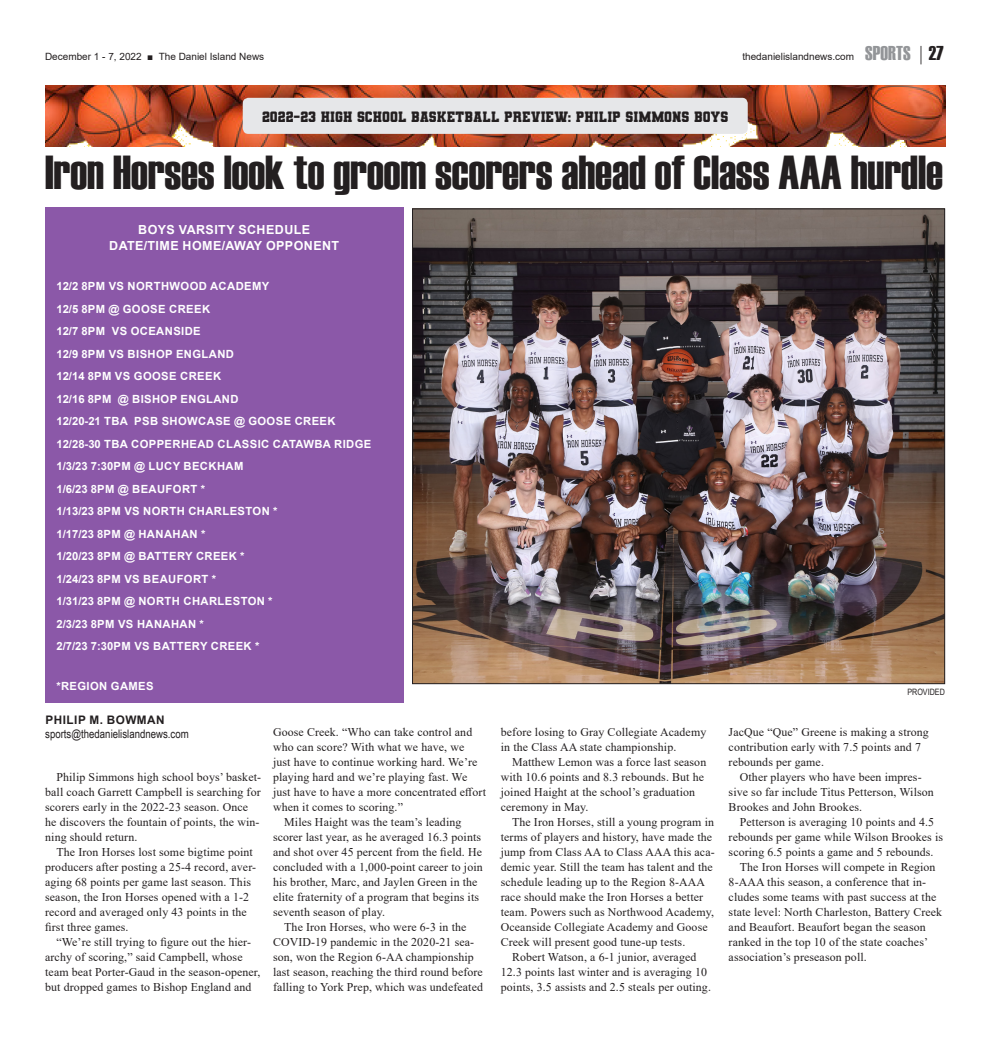
<style>
.page{position:relative;width:990px;height:1047px;background:#fff}
.page>*{position:absolute;margin:0;border:0;box-sizing:border-box;transform-origin:0 0}
._1_Story_Headline{font:47.5px "Haettenschweiler";color:#231f20}
._4_special_to_the{font:700 15px "Varsity Team";color:#231f20}
.t1{font:700 12.5px/16.2px "Arial";letter-spacing:.035em;color:#fff;text-align:center}
._5_Story_Paragraph{font:11.88px/15px "Times New Roman";letter-spacing:.01em;color:#231f20}
._5_Story_Paragraph-2{font:11.75px "Arial Narrow";color:#231f20}
._3_Story_Byline{font:700 11.75px "Arial";letter-spacing:.045em;color:#231f20}
.t2{font:700 11.25px/22.5px "Arial";letter-spacing:.035em;color:#fff}
.t3{font:10px "Arial";color:#231f20}
._6_Picture_caption{font:8.75px "Arial Narrow";color:#231f20}
.s1{font-family:"Haettenschweiler";font-size:20px;color:#939598}
.s2{font-family:"Times New Roman";font-size:20px}
.s3{font-family:"Haettenschweiler";font-size:20px}
</style>
<div class="page">
<img style="left:414px;top:210px;width:529px;height:472px">
<div style="left:45px;top:208px;width:358px;height:494px;background:#8b58a8"></div>
<img style="left:45px;top:85px;width:900px;height:61px">
<div style="left:243px;top:98px;width:505px;height:36px;background:#e6e7e9;border-radius:6px"></div>
<p class="t3" style="left:45px;top:50px;width:221px">December 1 - 7, 2022 ■ The Daniel Island News</p>
<p class="t3" style="left:742px;top:50px;width:203px">thedanielislandnews.com <span class="s1">SPORTS</span> <span class="s2">|</span> <span class="s3">27</span></p>
<p class="_4_special_to_the" style="left:262px;top:108px;width:468px">2022-23 HIGH SCHOOL BASKETBALL PREVIEW: PHILIP SIMMONS BOYS</p>
<p class="_1_Story_Headline" style="left:45px;top:140px;width:899px">Iron Horses look to groom scorers ahead of Class AAA hurdle</p>
<p class="t1" style="left:109px;top:221px;width:231px">BOYS VARSITY SCHEDULE<br>DATE/TIME HOME/AWAY OPPONENT</p>
<p class="t2" style="left:56px;top:275px;width:316px">12/2 8PM VS NORTHWOOD ACADEMY<br>12/5 8PM @ GOOSE CREEK<br>12/7 8PM VS OCEANSIDE<br>12/9 8PM VS BISHOP ENGLAND<br>12/14 8PM VS GOOSE CREEK<br>12/16 8PM @ BISHOP ENGLAND<br>12/20-21 TBA PSB SHOWCASE @ GOOSE CREEK<br>12/28-30 TBA COPPERHEAD CLASSIC CATAWBA RIDGE<br>1/3/23 7:30PM @ LUCY BECKHAM<br>1/6/23 8PM @ BEAUFORT *<br>1/13/23 8PM VS NORTH CHARLESTON *<br>1/17/23 8PM @ HANAHAN *<br>1/20/23 8PM @ BATTERY CREEK *<br>1/24/23 8PM VS BEAUFORT *<br>1/31/23 8PM @ NORTH CHARLESTON *<br>2/3/23 8PM VS HANAHAN *<br>2/7/23 7:30PM VS BATTERY CREEK *</p>
<p class="t2" style="left:56px;top:675px;width:99px">*REGION GAMES</p>
<p class="_6_Picture_caption" style="left:907px;top:685px;width:39px">PROVIDED</p>
<p class="_3_Story_Byline" style="left:45px;top:711px;width:121px">PHILIP M. BOWMAN</p>
<p class="_5_Story_Paragraph-2" style="left:45px;top:725px;width:145px">sports@thedanielislandnews.com</p>
<p class="_5_Story_Paragraph" style="left:45px;top:768px;width:217px;text-indent:11px">Philip Simmons high school boys’ basket&shy;ball coach Garrett Campbell is searching for scorers early in the 2022-23 season. Once he discovers the fountain of points, the win&shy;ning should return.</p>
<p class="_5_Story_Paragraph" style="left:45px;top:843px;width:212px;text-indent:11px">The Iron Horses lost some bigtime point producers after posting a 25-4 record, aver&shy;aging 68 points per game last season. This season, the Iron Horses opened with a 1-2 record and averaged only 43 points in the first three games.</p>
<p class="_5_Story_Paragraph" style="left:45px;top:933px;width:217px;text-indent:11px">“We’re still trying to figure out the hier&shy;archy of scoring,” said Campbell, whose team beat Porter-Gaud in the season-opener, but dropped games to Bishop England and</p>
<p class="_5_Story_Paragraph" style="left:273px;top:723px;width:214px">Goose Creek. “Who can take control and who can score? With what we have, we<br>just have to continue working hard. We’re playing hard and we’re playing fast. We just have to have a more concentrated effort when it comes to scoring.”</p>
<p class="_5_Story_Paragraph" style="left:273px;top:813px;width:211px;text-indent:11px">Miles Haight was the team’s leading scorer last year, as he averaged 16.3 points and shot over 45 percent from the field. He concluded with a 1,000-point career to join his brother, Marc, and Jaylen Green in the elite fraternity of a program that begins its seventh season of play.</p>
<p class="_5_Story_Paragraph" style="left:273px;top:918px;width:212px;text-indent:11px">The Iron Horses, who were 6-3 in the COVID-19 pandemic in the 2020-21 sea&shy;son, won the Region 6-AA championship last season, reaching the third round before falling to York Prep, which was undefeated</p>
<p class="_5_Story_Paragraph" style="left:501px;top:723px;width:207px">before losing to Gray Collegiate Academy in the Class AA state championship.</p>
<p class="_5_Story_Paragraph" style="left:501px;top:753px;width:207px;text-indent:11px">Matthew Lemon was a force last season with 10.6 points and 8.3 rebounds. But he joined Haight at the school’s graduation ceremony in May.</p>
<p class="_5_Story_Paragraph" style="left:501px;top:813px;width:215px;text-indent:11px">The Iron Horses, still a young program in terms of players and history, have made the jump from Class AA to Class AAA this aca&shy;demic year. Still the team has talent and the schedule leading up to the Region 8-AAA race should make the Iron Horses a better team. Powers such as Northwood Academy, Oceanside Collegiate Academy and Goose Creek will present good tune-up tests.</p>
<p class="_5_Story_Paragraph" style="left:501px;top:948px;width:212px;text-align:center">Robert Watson, a 6-1 junior, averaged<br>12.3 points last winter and is averaging 10 points, 3.5 assists and 2.5 steals per outing.</p>
<p class="_5_Story_Paragraph" style="left:729px;top:723px;width:202px">JacQue “Que” Greene is making a strong contribution early with 7.5 points and 7 rebounds per game.</p>
<p class="_5_Story_Paragraph" style="left:729px;top:768px;width:207px;text-indent:11px">Other players who have been impres&shy;sive so far include Titus Petterson, Wilson<br>Brookes and John Brookes.</p>
<p class="_5_Story_Paragraph" style="left:729px;top:813px;width:216px;text-indent:11px">Petterson is averaging 10 points and 4.5 rebounds per game while Wilson Brookes is scoring 6.5 points a game and 5 rebounds.</p>
<p class="_5_Story_Paragraph" style="left:729px;top:858px;width:215px;text-indent:11px">The Iron Horses will compete in Region 8-AAA this season, a conference that in&shy;cludes some teams with past success at the state level: North Charleston, Battery Creek and Beaufort. Beaufort began the season ranked in the top 10 of the state coaches’ association’s preseason poll.</p>
</div>
